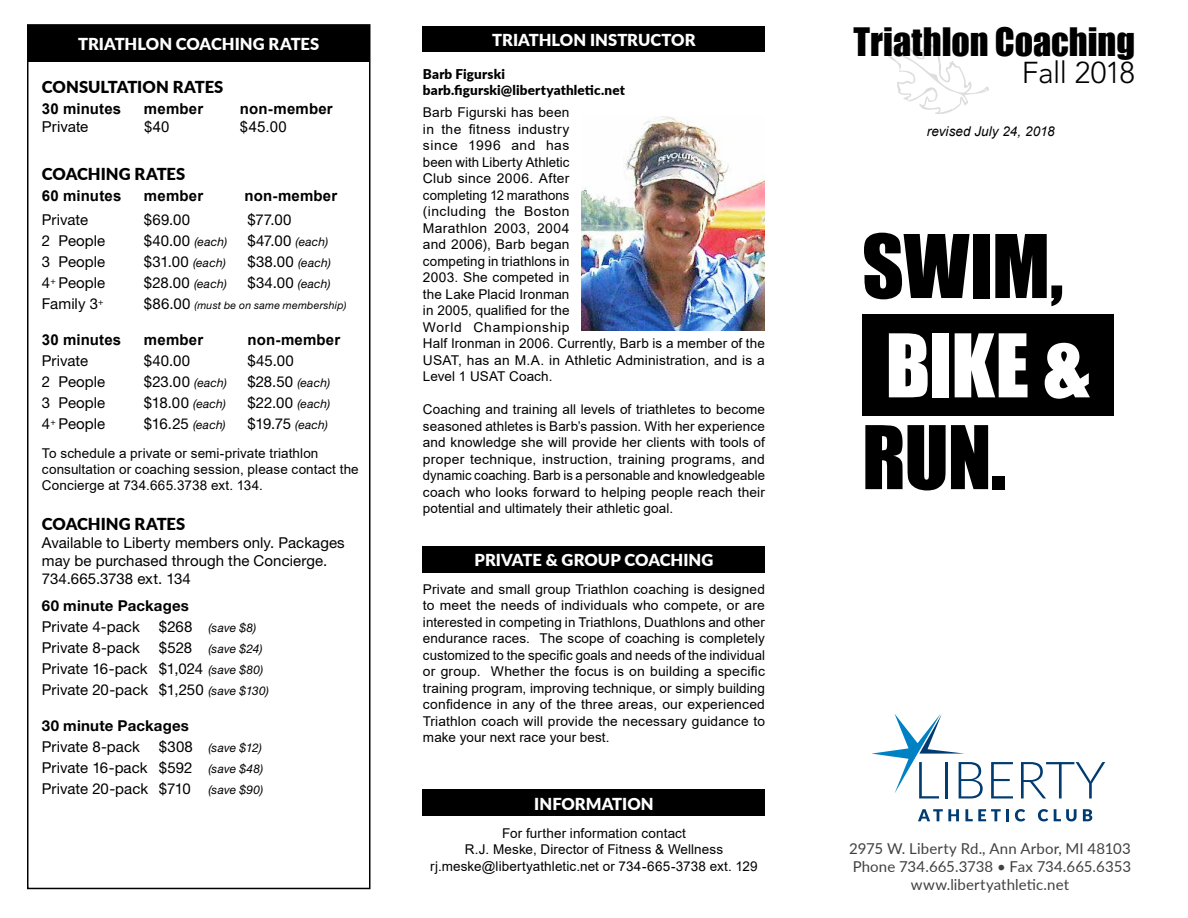
<style>
.page{position:relative;width:1188px;height:918px;background:#fff}
.page>*{position:absolute;margin:0;border:0;box-sizing:border-box;transform-origin:0 0}
.t1{font:81px "Impact";letter-spacing:-.015em;color:#000}
.t2{font:81px "Impact";color:#fff}
.t3{font:36px "Impact";color:#000}
.t4{font:300 30px "Avenir LT Std";letter-spacing:-.02em;color:#000}
.t5{font:900 16.5px "Lato";color:#fff}
.t6{font:900 16.5px "Lato";color:#000}
.t7{font:15px/18px "Helvetica Neue LT Std";letter-spacing:.005em;color:#000}
.t8{font:15px/18px "Lato";letter-spacing:.005em;color:#414042;text-align:center}
.t9{font:700 15px "Arial";letter-spacing:.01em;color:#000}
.t10{font:700 15px "Helvetica Neue LT Std";letter-spacing:.01em;color:#000}
.t11{font:15px "Arial";letter-spacing:.005em;color:#000}
.t12{font:13.5px/16.5px "Arial";letter-spacing:.01em;color:#000}
.t13{font:900 13.5px/16.2px "Lato";letter-spacing:.01em;color:#000}
.t14{font:italic 13.5px "Arial";letter-spacing:.005em;color:#000}
.t15{font:italic 12px "Helvetica Neue LT Std";letter-spacing:.005em;color:#000}
.t16{font:italic 10.5px "Helvetica Neue LT Std";letter-spacing:.025em;color:#000}
.s1{font-style:italic;font-size:12px}
.s2{font-style:normal;font-size:15px}
</style>
<div class="page">
<svg style="left:888px;top:42px;width:101px;height:72px"></svg>
<svg style="left:872px;top:714px;width:111px;height:84px"></svg>
<svg style="left:991px;top:762px;width:22px;height:36px"></svg>
<svg style="left:1021px;top:762px;width:84px;height:36px"></svg>
<svg style="left:918px;top:809px;width:41px;height:12px"></svg>
<svg style="left:965px;top:809px;width:44px;height:12px"></svg>
<svg style="left:1015px;top:809px;width:10px;height:12px"></svg>
<svg style="left:1038px;top:809px;width:10px;height:12px"></svg>
<svg style="left:1054px;top:809px;width:23px;height:12px"></svg>
<svg style="left:1083px;top:809px;width:9px;height:12px"></svg>
<div style="left:862px;top:315px;width:251px;height:101px;background:#000"></div>
<div style="left:27px;top:24px;width:343px;height:865px;border:2px solid #000"></div>
<div style="left:28px;top:25px;width:342px;height:37px;background:#000"></div>
<div style="left:423px;top:546px;width:342px;height:27px;background:#000"></div>
<div style="left:423px;top:26px;width:342px;height:26px;background:#000"></div>
<img style="left:581px;top:116px;width:184px;height:214px">
<div style="left:423px;top:789px;width:342px;height:27px;background:#000"></div>
<p class="t5" style="left:78px;top:31px;width:243px">TRIATHLON COACHING RATES</p>
<p class="t6" style="left:42px;top:75px;width:183px">CONSULTATION RATES</p>
<p class="t9" style="left:42px;top:99px;width:81px">30 minutes</p>
<p class="t9" style="left:144px;top:99px;width:61px">member</p>
<p class="t9" style="left:240px;top:99px;width:94px">non-member</p>
<p class="t11" style="left:42px;top:117px;width:48px">Private</p>
<p class="t11" style="left:144px;top:117px;width:27px">$40</p>
<p class="t11" style="left:240px;top:117px;width:48px">$45.00</p>
<p class="t6" style="left:42px;top:162px;width:145px">COACHING RATES</p>
<p class="t9" style="left:42px;top:186px;width:81px">60 minutes</p>
<p class="t9" style="left:144px;top:186px;width:61px">member</p>
<p class="t9" style="left:244px;top:186px;width:94px">non-member</p>
<p class="t7" style="left:42px;top:211px;width:48px">Private</p>
<p class="t7" style="left:144px;top:211px;width:48px">$69.00</p>
<p class="t7" style="left:247px;top:211px;width:46px">$77.00</p>
<p class="t7" style="left:42px;top:232px;width:65px">2 People</p>
<p class="t7" style="left:144px;top:232px;width:85px">$40.00 <span class="s1">(each)</span></p>
<p class="t7" style="left:247px;top:232px;width:82px">$47.00 <span class="s1">(each)</span></p>
<p class="t7" style="left:42px;top:253px;width:65px">3 People</p>
<p class="t7" style="left:144px;top:253px;width:83px">$31.00 <span class="s1">(each)</span></p>
<p class="t7" style="left:248px;top:253px;width:85px">$38.00 <span class="s1">(each)</span></p>
<p class="t7" style="left:42px;top:274px;width:65px">4<sup>+</sup> People</p>
<p class="t7" style="left:144px;top:274px;width:84px">$28.00 <span class="s1">(each)</span></p>
<p class="t7" style="left:247px;top:274px;width:85px">$34.00 <span class="s1">(each)</span></p>
<p class="t7" style="left:42px;top:295px;width:63px">Family 3<sup>+</sup></p>
<p class="t16" style="left:144px;top:299px;width:204px"><span class="s2">$86.00</span> (must be on same membership)</p>
<p class="t9" style="left:42px;top:330px;width:81px">30 minutes</p>
<p class="t9" style="left:144px;top:330px;width:61px">member</p>
<p class="t9" style="left:247px;top:330px;width:94px">non-member</p>
<p class="t7" style="left:42px;top:352px;width:48px">Private</p>
<p class="t7" style="left:144px;top:352px;width:48px">$40.00</p>
<p class="t7" style="left:247px;top:352px;width:48px">$45.00</p>
<p class="t7" style="left:42px;top:373px;width:65px">2 People</p>
<p class="t7" style="left:144px;top:373px;width:84px">$23.00 <span class="s1">(each)</span></p>
<p class="t7" style="left:247px;top:373px;width:84px">$28.50 <span class="s1">(each)</span></p>
<p class="t7" style="left:42px;top:394px;width:65px">3 People</p>
<p class="t7" style="left:144px;top:394px;width:83px">$18.00 <span class="s1">(each)</span></p>
<p class="t7" style="left:248px;top:394px;width:84px">$22.00 <span class="s1">(each)</span></p>
<p class="t7" style="left:42px;top:415px;width:65px">4<sup>+</sup> People</p>
<p class="t7" style="left:144px;top:415px;width:83px">$16.25 <span class="s1">(each)</span></p>
<p class="t7" style="left:247px;top:415px;width:82px">$19.75 <span class="s1">(each)</span></p>
<p class="t12" style="left:42px;top:445px;width:318px">To schedule a private or semi-private triathlon consultation or coaching session, please contact the<br>Concierge at 734.665.3738 ext. 134.</p>
<p class="t6" style="left:42px;top:512px;width:145px">COACHING RATES</p>
<p class="t7" style="left:42px;top:534px;width:304px">Available to Liberty members only. Packages may be purchased through the Concierge.<br>734.665.3738 ext. 134</p>
<p class="t10" style="left:42px;top:597px;width:148px">60 minute Packages</p>
<p class="t7" style="left:42px;top:618px;width:99px">Private 4-pack</p>
<p class="t15" style="left:159px;top:621px;width:99px"><span class="s2">$268</span> (save $8)</p>
<p class="t7" style="left:42px;top:639px;width:99px">Private 8-pack</p>
<p class="t15" style="left:159px;top:642px;width:105px"><span class="s2">$528</span> (save $24)</p>
<p class="t7" style="left:42px;top:658px;width:228px;line-height:21px">Private 16-pack $1,024 <span class="s1">(save $80)<br></span>Private 20-pack $1,250 <span class="s1">(save $130)</span></p>
<p class="t10" style="left:42px;top:717px;width:148px">30 minute Packages</p>
<p class="t7" style="left:42px;top:738px;width:99px">Private 8-pack</p>
<p class="t15" style="left:159px;top:741px;width:104px"><span class="s2">$308</span> (save $12)</p>
<p class="t7" style="left:42px;top:757px;width:223px;line-height:21px">Private 16-pack $592 <span class="s1">(save $48)<br></span>Private 20-pack $710 <span class="s1">(save $90)</span></p>
<p class="t5" style="left:492px;top:27px;width:205px">TRIATHLON INSTRUCTOR</p>
<p class="t13" style="left:423px;top:65px;width:203px">Barb Figurski barb.figurski@libertyathletic.net</p>
<p class="t12" style="left:423px;top:104px;width:344px">Barb Figurski has been<br>in the fitness industry<br>since 1996 and has<br>been with Liberty Athletic<br>Club since 2006. After<br>completing 12 marathons<br>(including the Boston<br>Marathlon 2003, 2004<br>and 2006), Barb began<br>competing in triathlons in<br>2003. She competed in<br>the Lake Placid Ironman<br>in 2005, qualified for the<br>World Championship<br>Half Ironman in 2006. Currently, Barb is a member of the<br>USAT, has an M.A. in Athletic Administration, and is a<br>Level 1 USAT Coach.</p>
<p class="t12" style="left:423px;top:401px;width:344px;text-align:justify">Coaching and training all levels of triathletes to become seasoned athletes is Barb’s passion. With her experience and knowledge she will provide her clients with tools of proper technique, instruction, training programs, and dynamic coaching. Barb is a personable and knowledgeable coach who looks forward to helping people reach their potential and ultimately their athletic goal.</p>
<p class="t5" style="left:475px;top:548px;width:240px">PRIVATE &amp; GROUP COACHING</p>
<p class="t12" style="left:423px;top:581px;width:344px;text-align:justify">Private and small group Triathlon coaching is designed to meet the needs of individuals who compete, or are interested in competing in Triathlons, Duathlons and other endurance races. The scope of coaching is completely customized to the specific goals and needs of the individual or group. Whether the focus is on building a specific training program, improving technique, or simply building confidence in any of the three areas, our experienced Triathlon coach will provide the necessary guidance to make your next race your best.</p>
<p class="t5" style="left:534px;top:791px;width:121px">INFORMATION</p>
<p class="t12" style="left:430px;top:825px;width:329px;text-align:center">For further information contact<br>R.J. Meske, Director of Fitness &amp; Wellness rj.meske@libertyathletic.net or 734-665-3738 ext. 129</p>
<h2 class="t3" style="left:853px;top:14px;width:283px">Triathlon Coaching</h2>
<h3 class="t4" style="left:1022px;top:55px;width:115px">Fall 2018</h3>
<p class="t14" style="left:927px;top:122px;width:129px">revised July 24, 2018</p>
<h1 class="t1" style="left:862px;top:203px;width:203px">SWIM,</h1>
<h1 class="t2" style="left:886px;top:303px;width:206px">BIKE &amp;</h1>
<h1 class="t1" style="left:862px;top:395px;width:146px">RUN.</h1>
<p class="t8" style="left:849px;top:838px;width:283px">2975 W. Liberty Rd., Ann Arbor, MI 48103<br>Phone 734.665.3738 • Fax 734.665.6353 www.libertyathletic.net</p>
</div>
